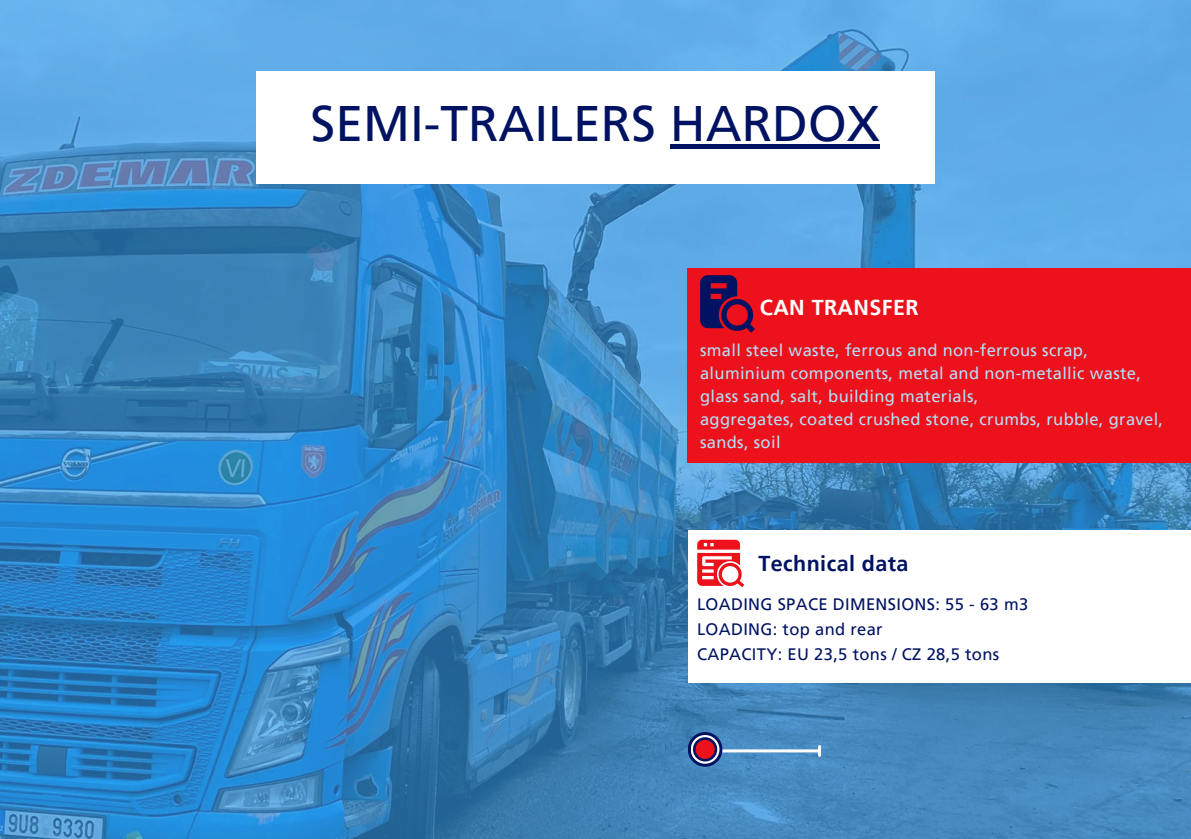
<style>
.page{position:relative;width:1191px;height:839px;background:#fff}
.page>*{position:absolute;margin:0;border:0;box-sizing:border-box;transform-origin:0 0}
.t1{font:49.8px "Frutiger LT Pro";color:#001262}
.t2{font:700 21.4px "Frutiger LT Pro";letter-spacing:.02em;color:#001262}
.t3{font:700 21.4px "Frutiger LT Pro";letter-spacing:.02em;color:#fff}
.t4{font:16.6px "Frutiger LT Pro";letter-spacing:.02em;color:#b5def8}
.t5{font:16.6px "Frutiger LT Pro";letter-spacing:.02em;color:#001262}
</style>
<div class="page">
<img style="left:0;top:0;width:1191px;height:838px">
<div style="left:688px;top:529px;width:503px;height:153px;background:#fff"></div>
<div style="left:688px;top:268px;width:503px;height:194px;background:#ec111a"></div>
<div style="left:256px;top:72px;width:679px;height:112px;background:#fff"></div>
<hr style="left:670px;top:144px;width:210px;height:4px;background:#001262">
<svg style="left:697px;top:539px;width:47px;height:48px"></svg>
<svg style="left:700px;top:275px;width:55px;height:57px"></svg>
<hr style="left:705px;top:749px;width:114px;height:3px;background:#fff">
<svg style="left:818px;top:746px;width:3px;height:9px"></svg>
<svg style="left:688px;top:732px;width:34px;height:34px"></svg>
<svg style="left:691px;top:735px;width:28px;height:28px"></svg>
<svg style="left:693px;top:737px;width:24px;height:24px"></svg>
<div style="left:696px;top:739px;width:19px;height:19px;background:#ec111a;border-radius:50%"></div>
<p class="t1" style="left:311px;top:93px;width:571px">SEMI-TRAILERS HARDOX</p>
<h3 class="t3" style="left:760px;top:294px;width:160px">CAN TRANSFER</h3>
<p class="t4" style="left:700px;top:340px;width:389px">small steel waste, ferrous and non-ferrous scrap,</p>
<p class="t4" style="left:700px;top:363px;width:442px">aluminium components, metal and non-metallic waste,</p>
<p class="t4" style="left:700px;top:386px;width:280px">glass sand, salt, building materials,</p>
<p class="t4" style="left:700px;top:409px;width:465px">aggregates, coated crushed stone, crumbs, rubble, gravel,</p>
<p class="t4" style="left:700px;top:432px;width:82px">sands, soil</p>
<p class="t2" style="left:758px;top:550px;width:152px">Technical data</p>
<h1 class="t5" style="left:697px;top:593px;width:333px">LOADING SPACE DIMENSIONS: 55 - 63 m3</h1>
<p class="t5" style="left:697px;top:618px;width:187px">LOADING: top and rear</p>
<h2 class="t5" style="left:697px;top:644px;width:304px">CAPACITY: EU 23,5 tons / CZ 28,5 tons</h2>
</div>
